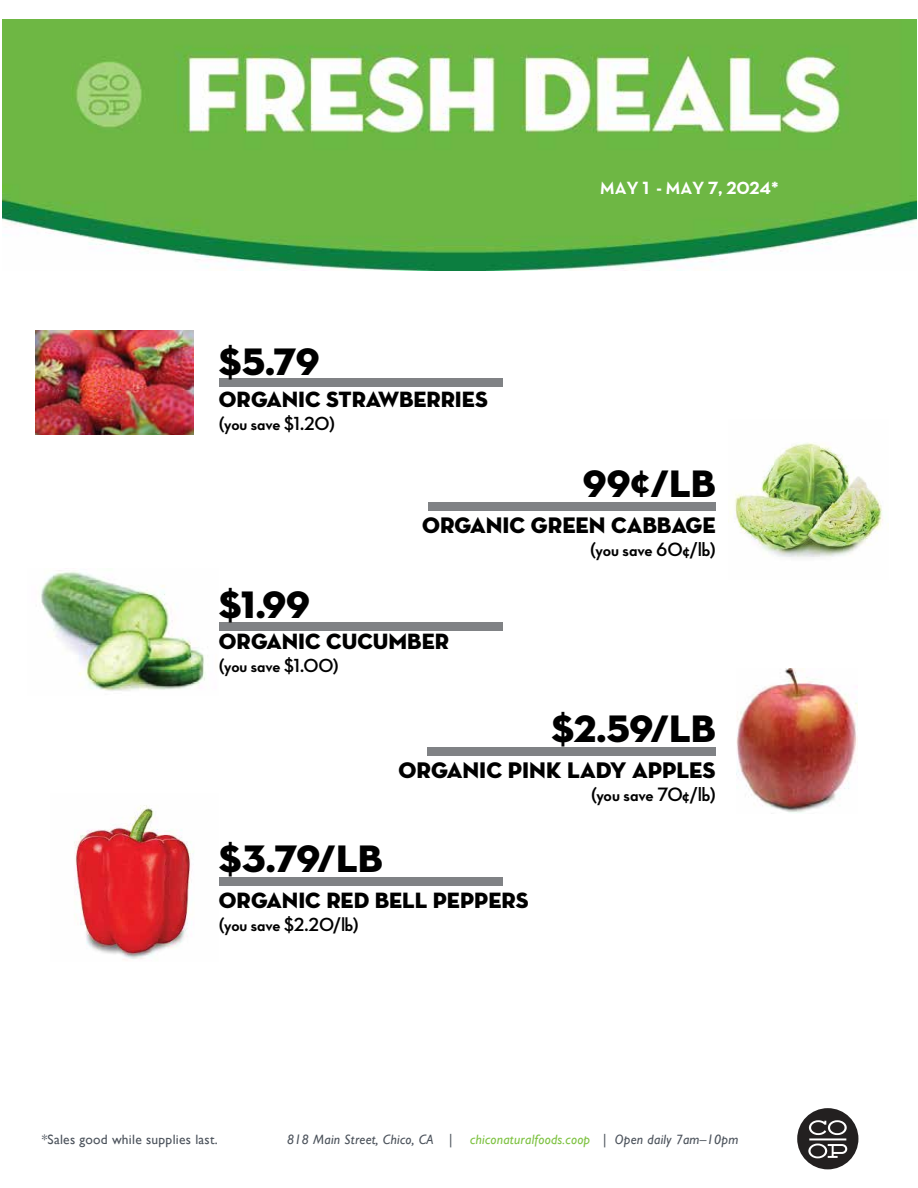
<style>
.page{position:relative;width:918px;height:1188px;background:#fff}
.page>*{position:absolute;margin:0;border:0;box-sizing:border-box;transform-origin:0 0}
.t1{font:39px "Neutra Disp Titling";color:#000}
.t2{font:22.95px "Neutra Disp Titling";color:#000}
.t3{font:22.65px "Neutra Disp Titling";color:#000}
.t4{font:22.5px "Neutra Disp Titling";color:#000}
.t5{font:19.65px "Neutra Disp Bold Alt";color:#000}
.t6{font:19.35px "Neutra Disp Bold Alt";color:#000}
.t7{font:18px "Neutra Text Bold Alt";letter-spacing:-.01em;color:#fff}
.t8{font:italic 13.5px "Gill Sans";letter-spacing:.02em;color:#7ec242}
.t9{font:13.5px "Gill Sans";letter-spacing:.02em;color:#4b525b}
.t10{font:italic 13.5px "Gill Sans";letter-spacing:.02em;color:#4b525b}
.s1{font-style:italic;color:#fff}
.s2{color:#4b525b}
</style>
<div class="page">
<svg style="left:797px;top:1108px;width:61px;height:61px"></svg>
<img style="left:2px;top:19px;width:914px;height:252px">
<img style="left:36px;top:330px;width:157px;height:105px">
<img style="left:728px;top:442px;width:161px;height:116px">
<img style="left:41px;top:570px;width:165px;height:121px">
<img style="left:737px;top:668px;width:120px;height:146px">
<img style="left:74px;top:805px;width:120px;height:154px">
<div style="left:427px;top:747px;width:289px;height:9px;background:#808285"></div>
<div style="left:428px;top:502px;width:288px;height:9px;background:#808285"></div>
<div style="left:219px;top:878px;width:284px;height:8px;background:#808285"></div>
<div style="left:219px;top:378px;width:284px;height:9px;background:#808285"></div>
<div style="left:219px;top:622px;width:284px;height:8px;background:#808285"></div>
<h1 class="t1" style="left:219px;top:338px;width:102px">$5.79</h1>
<p class="t4" style="left:219px;top:385px;width:270px">ORGANIC STRAWBERRIES</p>
<p class="t6" style="left:219px;top:413px;width:118px">(you save $1.20)</p>
<p class="t7" style="left:600px;top:177px;width:180px">MAY 1 - MAY 7, 2024*</p>
<h1 class="t1" style="left:583px;top:459px;width:134px">99¢/LB</h1>
<p class="t2" style="left:422px;top:510px;width:295px">ORGANIC GREEN CABBAGE</p>
<p class="t5" style="left:590px;top:539px;width:127px">(you save 60¢/lb)</p>
<h1 class="t1" style="left:219px;top:580px;width:93px">$1.99</h1>
<p class="t4" style="left:219px;top:627px;width:231px">ORGANIC CUCUMBER</p>
<p class="t6" style="left:219px;top:655px;width:121px">(you save $1.00)</p>
<h1 class="t1" style="left:551px;top:704px;width:166px">$2.59/LB</h1>
<p class="t2" style="left:398px;top:755px;width:319px">ORGANIC PINK LADY APPLES</p>
<p class="t5" style="left:591px;top:784px;width:126px">(you save 70¢/lb)</p>
<h1 class="t1" style="left:219px;top:834px;width:165px">$3.79/LB</h1>
<p class="t3" style="left:219px;top:886px;width:311px">ORGANIC RED BELL PEPPERS</p>
<p class="t6" style="left:219px;top:914px;width:141px">(you save $2.20/lb)</p>
<p class="t9" style="left:42px;top:1131px;width:190px">*Sales good while supplies last. <span class="s1">|</span></p>
<p class="t10" style="left:287px;top:1132px;width:167px">818 Main Street, Chico, CA |</p>
<p class="t8" style="left:470px;top:1132px;width:270px">chiconaturalfoods.coop <span class="s2">| Open daily 7am–10pm</span></p>
</div>
